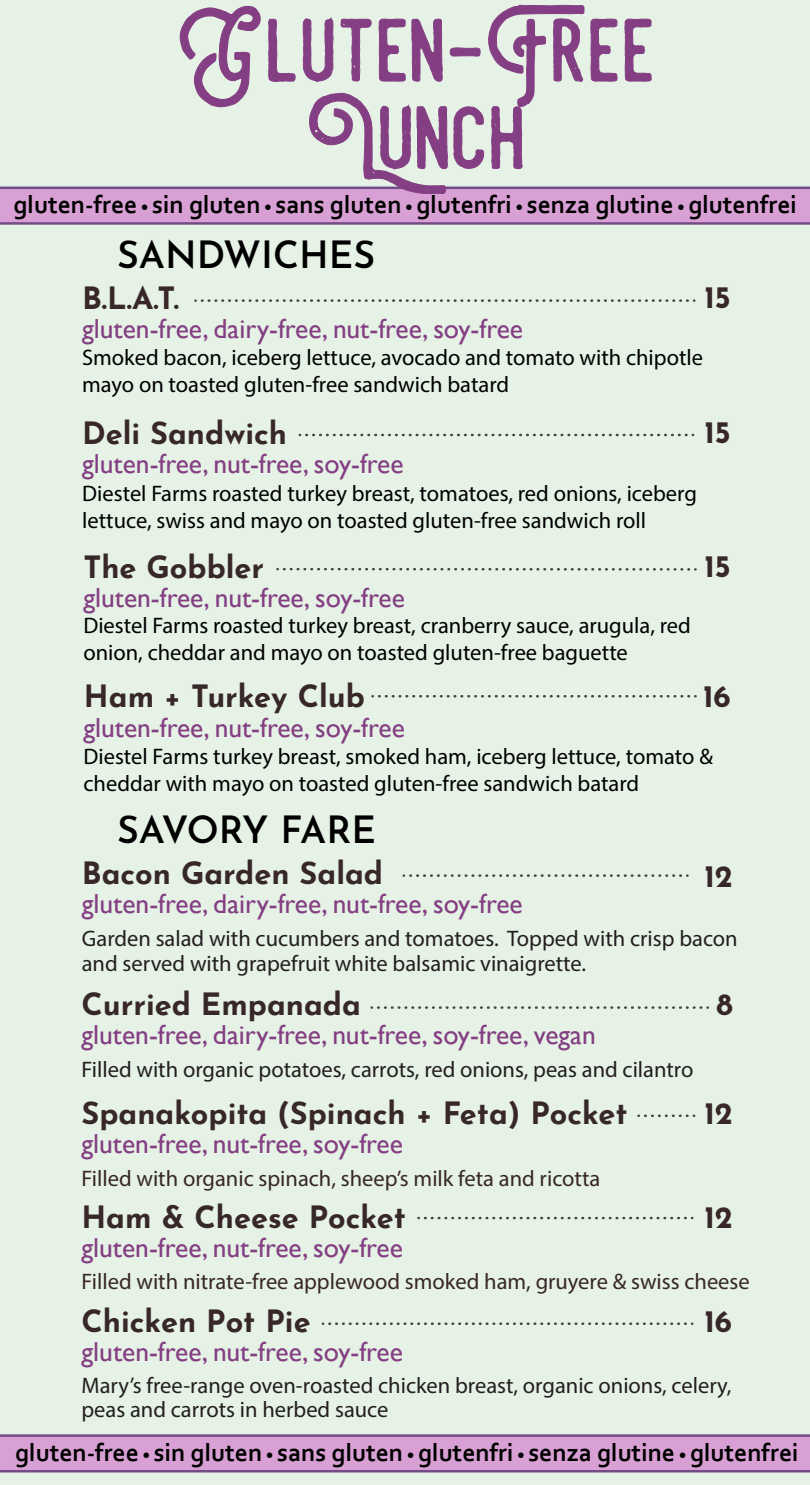
<style>
.page{position:relative;width:810px;height:1485px;background:#e5f2e5}
.page>*{position:absolute;margin:0;border:0;box-sizing:border-box;transform-origin:0 0}
.t1{font:98.75px/87.4px "Steelworks Vintage Demo";color:#843e83;text-align:center}
.t2{font:600 37.5px "Josefin Sans";color:#000}
.t3{font:600 37.5px "Josefin Sans";letter-spacing:-.025em;color:#000}
.t4{font:700 30.69px "Josefin Sans";color:#382728}
.t5{font:27.5px "Gill Sans";color:#843e83}
.t6{font:700 25.62px "Corbel";color:#000}
.t7{font:22.5px/27px "Myriad Pro";color:#000}
.t8{font:22.5px/24.4px "Myriad Pro";color:#231f20}
.t9{font:22.5px "Myriad Pro";color:#382728}
.s1{font-size:17.5px}
</style>
<div class="page">
<svg style="left:0;top:1434px;width:810px;height:38px;background:#cb96ca"></svg>
<svg style="left:0;top:5px;width:810px;height:220px"></svg>
<svg style="left:202px;top:299px;width:493px;height:3px"></svg>
<svg style="left:300px;top:434px;width:394px;height:2px"></svg>
<svg style="left:277px;top:567px;width:419px;height:4px"></svg>
<svg style="left:372px;top:1006px;width:337px;height:3px"></svg>
<svg style="left:639px;top:1115px;width:56px;height:2px"></svg>
<svg style="left:419px;top:1217px;width:274px;height:2px"></svg>
<svg style="left:323px;top:1322px;width:370px;height:3px"></svg>
<svg style="left:379px;top:695px;width:317px;height:3px"></svg>
<svg style="left:404px;top:874px;width:284px;height:3px"></svg>
<h1 class="t1" style="left:176px;top:8px;width:481px">Gluten-Free<br>Lunch</h1>
<p class="t6" style="left:14px;top:188px;width:785px">gluten-free <span class="s1">•</span> sin gluten <span class="s1">•</span> sans gluten <span class="s1">•</span> glutenfri <span class="s1">•</span> senza glutine <span class="s1">•</span> glutenfrei</p>
<h2 class="t2" style="left:117px;top:223px;width:260px">SANDWICHES</h2>
<h3 class="t4" style="left:82px;top:271px;width:99px">B.L.A.T.</h3>
<h3 class="t4" style="left:704px;top:270px;width:28px">15</h3>
<p class="t5" style="left:82px;top:313px;width:442px">gluten-free, dairy-free, nut-free, soy-free</p>
<p class="t7" style="left:82px;top:343px;width:622px">Smoked bacon, iceberg lettuce, avocado and tomato with chipotle mayo on toasted gluten-free sandwich batard</p>
<h3 class="t4" style="left:82px;top:405px;width:206px">Deli Sandwich</h3>
<p class="t5" style="left:82px;top:448px;width:323px">gluten-free, nut-free, soy-free</p>
<p class="t7" style="left:82px;top:479px;width:616px">Diestel Farms roasted turkey breast, tomatoes, red onions, iceberg lettuce, swiss and mayo on toasted gluten-free sandwich roll</p>
<h3 class="t4" style="left:83px;top:540px;width:182px">The Gobbler</h3>
<p class="t7" style="left:83px;top:612px;width:609px">Diestel Farms roasted turkey breast, cranberry sauce, arugula, red onion, cheddar and mayo on toasted gluten-free baguette</p>
<p class="t5" style="left:83px;top:582px;width:323px">gluten-free, nut-free, soy-free</p>
<h3 class="t4" style="left:704px;top:405px;width:28px">15</h3>
<h3 class="t4" style="left:704px;top:539px;width:28px">15</h3>
<h3 class="t4" style="left:84px;top:669px;width:282px">Ham + Turkey Club</h3>
<p class="t7" style="left:84px;top:742px;width:631px">Diestel Farms turkey breast, smoked ham, iceberg lettuce, tomato &amp; cheddar with mayo on toasted gluten-free sandwich batard</p>
<h3 class="t4" style="left:703px;top:669px;width:29px">16</h3>
<p class="t5" style="left:83px;top:711px;width:323px">gluten-free, nut-free, soy-free</p>
<h2 class="t3" style="left:117px;top:797px;width:261px">SAVORY FARE</h2>
<h3 class="t4" style="left:82px;top:846px;width:303px">Bacon Garden Salad</h3>
<p class="t5" style="left:82px;top:888px;width:442px">gluten-free, dairy-free, nut-free, soy-free</p>
<p class="t8" style="left:82px;top:926px;width:658px;line-height:25px">Garden salad with cucumbers and tomatoes. Topped with crisp bacon and served with grapefruit white balsamic vinaigrette.</p>
<h3 class="t4" style="left:704px;top:849px;width:30px">12</h3>
<h3 class="t4" style="left:81px;top:977px;width:281px">Curried Empanada</h3>
<p class="t5" style="left:81px;top:1019px;width:516px">gluten-free, dairy-free, nut-free, soy-free, vegan</p>
<p class="t8" style="left:81px;top:1057px;width:613px">Filled with organic potatoes, carrots, red onions, peas and cilantro</p>
<h3 class="t4" style="left:716px;top:977px;width:18px">8</h3>
<h3 class="t4" style="left:81px;top:1086px;width:548px">Spanakopita (Spinach + Feta) Pocket</h3>
<p class="t5" style="left:81px;top:1128px;width:323px">gluten-free, nut-free, soy-free</p>
<p class="t9" style="left:81px;top:1164px;width:520px">Filled with organic spinach, sheep’s milk feta and ricotta</p>
<h3 class="t4" style="left:81px;top:1189px;width:326px">Ham &amp; Cheese Pocket</h3>
<p class="t5" style="left:81px;top:1231px;width:323px">gluten-free, nut-free, soy-free</p>
<p class="t9" style="left:81px;top:1268px;width:670px">Filled with nitrate-free applewood smoked ham, gruyere &amp; swiss cheese</p>
<h3 class="t4" style="left:81px;top:1294px;width:231px">Chicken Pot Pie</h3>
<p class="t5" style="left:81px;top:1336px;width:323px">gluten-free, nut-free, soy-free</p>
<p class="t8" style="left:81px;top:1373px;width:652px">Mary’s free-range oven-roasted chicken breast, organic onions, celery, peas and carrots in herbed sauce</p>
<h3 class="t4" style="left:704px;top:1086px;width:30px">12</h3>
<h3 class="t4" style="left:704px;top:1189px;width:30px">12</h3>
<h3 class="t4" style="left:704px;top:1294px;width:29px">16</h3>
<p class="t6" style="left:15px;top:1437px;width:785px">gluten-free <span class="s1">•</span> sin gluten <span class="s1">•</span> sans gluten <span class="s1">•</span> glutenfri <span class="s1">•</span> senza glutine <span class="s1">•</span> glutenfrei</p>
</div>
